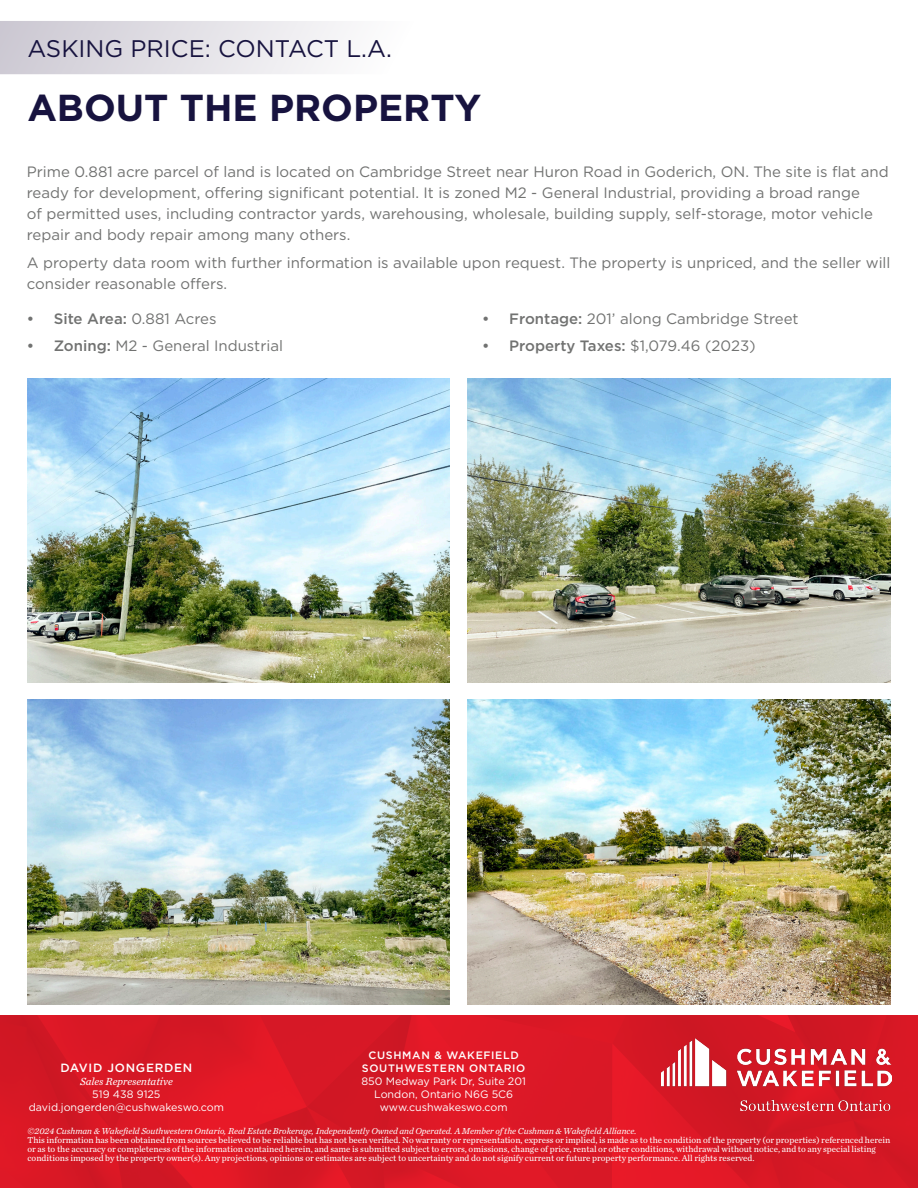
<style>
.page{position:relative;width:918px;height:1188px;background:#fff}
.page>*{position:absolute;margin:0;border:0;box-sizing:border-box;transform-origin:0 0}
.t1{font:700 37.5px "Gotham";color:#17133f}
.t2{font:24px "Gotham";color:#17133f}
.t3{font:15px/21px "Gotham";color:#717271}
.t4{font:500 15px "Gotham";color:#717271}
.t5{font:500 12px "Gotham";letter-spacing:.06em;color:#fff}
.t6{font:10.8px/12.9px "Gotham";color:#fff;text-align:center}
.t7{font:500 10.8px/12.9px "Gotham";letter-spacing:.06em;color:#fff;text-align:center}
.t8{font:italic 10.8px "Chronicle Text G2";color:#fff}
.t9{font:9px/9px "Chronicle Text G2";color:#fff}
.t10{font:italic 9px "Chronicle Text G2";color:#fff}
.s1{font-weight:400}
.s2{font-weight:500}
</style>
<div class="page">
<img style="left:0;top:1015px;width:918px;height:173px">
<img style="left:662px;top:1038px;width:229px;height:73px">
<svg style="left:0;top:21px;width:343px;height:53px"></svg>
<img style="left:27px;top:378px;width:423px;height:304px">
<img style="left:468px;top:378px;width:422px;height:304px">
<img style="left:27px;top:700px;width:423px;height:304px">
<img style="left:468px;top:700px;width:422px;height:304px">
<p class="t2" style="left:27px;top:33px;width:366px">ASKING PRICE: CONTACT L.A.</p>
<p class="t1" style="left:27px;top:83px;width:456px">ABOUT THE PROPERTY</p>
<p class="t3" style="left:27px;top:161px;width:863px">Prime 0.881 acre parcel of land is located on Cambridge Street near Huron Road in Goderich, ON. The site is flat and ready for development, offering significant potential. It is zoned M2 - General Industrial, providing a broad range<br>of permitted uses, including contractor yards, warehousing, wholesale, building supply, self-storage, motor vehicle repair and body repair among many others.</p>
<p class="t3" style="left:27px;top:252px;width:865px">A property data room with further information is available upon request. The property is unpriced, and the seller will consider reasonable offers.</p>
<p class="t4" style="left:27px;top:309px;width:191px">• Site Area: <span class="s1">0.881 Acres</span></p>
<p class="t3" style="left:27px;top:335px;width:258px"><span class="s2">• Zoning:</span> M2 - General Industrial</p>
<p class="t3" style="left:482px;top:308px;width:318px"><span class="s2">• Frontage:</span> 201’ along Cambridge Street</p>
<p class="t4" style="left:482px;top:336px;width:275px">• Property Taxes: <span class="s1">$1,079.46 (2023)</span></p>
<p class="t7" style="left:362px;top:1049px;width:165px">CUSHMAN &amp; WAKEFIELD<br>SOUTHWESTERN ONTARIO</p>
<p class="t6" style="left:361px;top:1075px;width:166px">850 Medway Park Dr, Suite 201<br>London, Ontario N6G 5C6 www.cushwakeswo.com</p>
<h3 class="t5" style="left:61px;top:1060px;width:133px">DAVID JONGERDEN</h3>
<p class="t8" style="left:80px;top:1073px;width:94px">Sales Representative</p>
<p class="t6" style="left:29px;top:1088px;width:197px">519 438 9125 david.jongerden@cushwakeswo.com</p>
<p class="t10" style="left:28px;top:1124px;width:611px">©2024 Cushman &amp; Wakefield Southwestern Ontario, Real Estate Brokerage, Independently Owned and Operated. A Member of the Cushman &amp; Wakefield Alliance.</p>
<p class="t9" style="left:28px;top:1135px;width:864px">This information has been obtained from sources believed to be reliable but has not been verified. No warranty or representation, express or implied, is made as to the condition of the property (or properties) referenced herein or as to the accuracy or completeness of the information contained herein, and same is submitted subject to errors, omissions, change of price, rental or other conditions, withdrawal without notice, and to any special listing conditions imposed by the property owner(s). Any projections, opinions or estimates are subject to uncertainty and do not signify current or future property performance. All rights reserved.</p>
</div>
